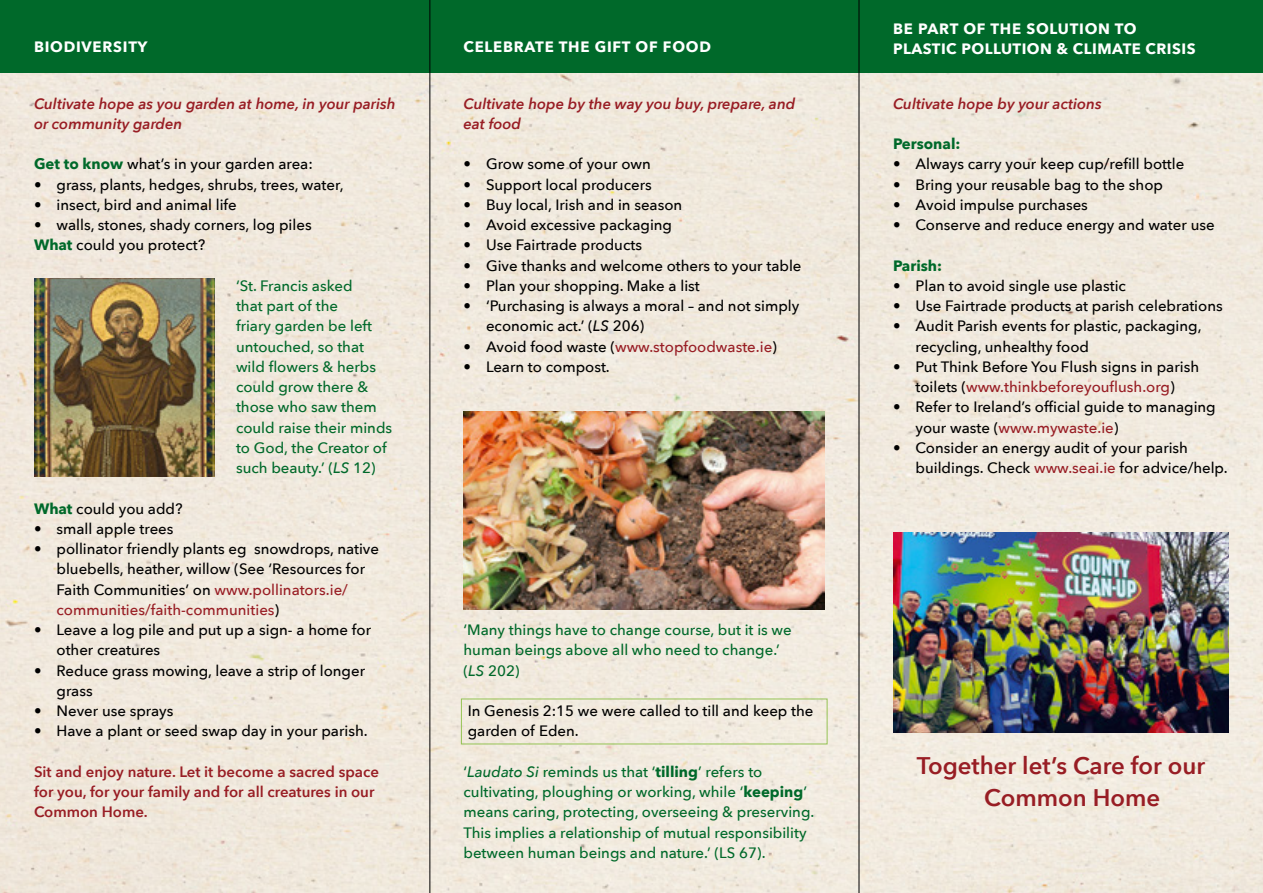
<style>
.page{position:relative;width:1263px;height:893px;background:#fff}
.page>*{position:absolute;margin:0;border:0;box-sizing:border-box;transform-origin:0 0}
.t1{font:600 24px/31.5px "Avenir Next";color:#981d24}
.t2{font:500 15px/20.2px "Avenir Next";color:#000}
.t3{font:500 15px/20.2px "Avenir Next";color:#00692a}
.t4{font:italic 600 15px/20.2px "Avenir Next";color:#981d24}
.t5{font:600 15px/20.2px "Avenir Next";color:#981d24}
.t6{font:700 15px/20.2px "Avenir Next";letter-spacing:.03em;color:#fff}
.t7{font:500 15px "Avenir Next";color:#981d24}
.t8{font:700 15px "Avenir Next";letter-spacing:.05em;color:#fff}
.t9{font:700 15px "Avenir Next";color:#00692a}
.s1{font-weight:700;color:#00692a}
.s2{font-style:italic}
.s3{color:#981d24}
.s4{color:#000}
.s5{font-weight:700}
</style>
<div class="page">
<div style="left:0;top:72px;width:1263px;height:821px;background:#f1e9dd"></div>
<div style="left:0;top:0;width:1263px;height:72px;background:#00692a"></div>
<img style="left:34px;top:279px;width:181px;height:197px">
<img style="left:463px;top:411px;width:362px;height:198px">
<img style="left:893px;top:533px;width:336px;height:199px">
<hr style="left:429px;top:0;width:1px;height:893px;background:#000">
<hr style="left:859px;top:0;width:1px;height:893px;background:#000">
<p class="t8" style="left:34px;top:34px;width:115px">BIODIVERSITY</p>
<p class="t8" style="left:463px;top:34px;width:249px">CELEBRATE THE GIFT OF FOOD</p>
<p class="t4" style="left:34px;top:93px;width:363px">Cultivate hope as you garden at home, in your parish or community garden</p>
<p class="t2" style="left:34px;top:153px;width:280px"><span class="s1">Get to know</span> what’s in your garden area:</p>
<p class="t2" style="left:34px;top:174px;width:311px">• grass, plants, hedges, shrubs, trees, water,</p>
<p class="t2" style="left:34px;top:194px;width:204px">• insect, bird and animal life</p>
<p class="t2" style="left:34px;top:214px;width:279px">• walls, stones, shady corners, log piles<br><span class="s1">What</span> could you protect?</p>
<p class="t3" style="left:236px;top:275px;width:158px">‘St. Francis asked<br>that part of the<br>friary garden be left untouched, so that wild flowers &amp; herbs could grow there &amp; those who saw them could raise their minds to God, the Creator of such beauty.’ (<span class="s2">LS</span> 12)</p>
<p class="t2" style="left:34px;top:498px;width:150px"><span class="s1">What</span> could you add?</p>
<p class="t2" style="left:34px;top:518px;width:141px">• small apple trees</p>
<p class="t2" style="left:57px;top:538px;width:324px;text-indent:-22px">• pollinator friendly plants eg snowdrops, native bluebells, heather, willow (See ‘Resources for Faith Communities’ on <span class="s3">www.pollinators.ie/ communities/faith-communities</span>)</p>
<p class="t2" style="left:57px;top:619px;width:316px;text-indent:-22px">• Leave a log pile and put up a sign- a home for other creatures</p>
<p class="t2" style="left:57px;top:660px;width:310px;text-indent:-22px">• Reduce grass mowing, leave a strip of longer grass</p>
<p class="t2" style="left:34px;top:700px;width:141px">• Never use sprays</p>
<p class="t2" style="left:34px;top:720px;width:335px">• Have a plant or seed swap day in your parish.</p>
<p class="t5" style="left:34px;top:761px;width:346px">Sit and enjoy nature. Let it become a sacred space for you, for your family and for all creatures in our<br>Common Home.</p>
<p class="t4" style="left:463px;top:93px;width:333px">Cultivate hope by the way you buy, prepare, and eat food</p>
<p class="t2" style="left:463px;top:153px;width:189px">• Grow some of your own</p>
<p class="t2" style="left:463px;top:174px;width:190px">• Support local producers</p>
<p class="t2" style="left:463px;top:194px;width:220px">• Buy local, Irish and in season</p>
<p class="t2" style="left:463px;top:214px;width:210px">• Avoid excessive packaging</p>
<p class="t2" style="left:463px;top:234px;width:180px">• Use Fairtrade products</p>
<p class="t2" style="left:463px;top:255px;width:340px">• Give thanks and welcome others to your table</p>
<p class="t2" style="left:463px;top:275px;width:238px">• Plan your shopping. Make a list</p>
<p class="t2" style="left:486px;top:295px;width:315px;text-indent:-22px">• ‘Purchasing is always a moral – and not simply economic act.’ (<span class="s2">LS</span> 206)</p>
<p class="t7" style="left:463px;top:334px;width:315px"><span class="s4">• Avoid food waste (</span>www.stopfoodwaste.ie<span class="s4">)</span></p>
<p class="t2" style="left:463px;top:356px;width:148px">• Learn to compost.</p>
<p class="t3" style="left:463px;top:619px;width:330px">‘Many things have to change course, but it is we human beings above all who need to change.’ (<span class="s2">LS</span> 202)</p>
<p class="t2" style="left:468px;top:700px;width:347px">In Genesis 2:15 we were called to till and keep the garden of Eden.</p>
<p class="t3" style="left:463px;top:761px;width:352px">‘<span class="s2">Laudato Si</span> reminds us that ‘<span class="s5">tilling</span>’ refers to cultivating, ploughing or working, while ‘<span class="s5">keeping</span>’ means caring, protecting, overseeing &amp; preserving.<br>This implies a relationship of mutual responsibility between human beings and nature.’ (LS 67).</p>
<p class="t6" style="left:893px;top:19px;width:304px">BE PART OF THE SOLUTION TO<br>PLASTIC POLLUTION &amp; CLIMATE CRISIS</p>
<p class="t4" style="left:893px;top:93px;width:210px">Cultivate hope by your actions</p>
<p class="t9" style="left:893px;top:131px;width:69px">Personal:</p>
<p class="t2" style="left:893px;top:153px;width:293px">• Always carry your keep cup/refill bottle</p>
<p class="t2" style="left:893px;top:174px;width:271px">• Bring your reusable bag to the shop</p>
<p class="t2" style="left:893px;top:194px;width:196px">• Avoid impulse purchases</p>
<p class="t2" style="left:893px;top:214px;width:323px">• Conserve and reduce energy and water use</p>
<p class="t9" style="left:893px;top:252px;width:51px">Parish:</p>
<p class="t2" style="left:893px;top:275px;width:234px">• Plan to avoid single use plastic</p>
<p class="t2" style="left:893px;top:295px;width:331px">• Use Fairtrade products at parish celebrations</p>
<p class="t2" style="left:915px;top:315px;width:288px;text-indent:-22px">• Audit Parish events for plastic, packaging, recycling, unhealthy food</p>
<p class="t2" style="left:893px;top:356px;width:308px;text-align:center">• Put Think Before You Flush signs in parish toilets (<span class="s3">www.thinkbeforeyouflush.org</span>)</p>
<p class="t2" style="left:915px;top:396px;width:302px;text-indent:-22px">• Refer to Ireland’s official guide to managing your waste (<span class="s3">www.mywaste.ie</span>)</p>
<p class="t2" style="left:915px;top:437px;width:314px;text-indent:-22px">• Consider an energy audit of your parish buildings. Check <span class="s3">www.seai.ie</span> for advice/help.</p>
<h1 class="t1" style="left:984px;top:749px;width:222px;text-indent:-68px">Together let’s Care for our<br>Common Home</h1>
</div>
